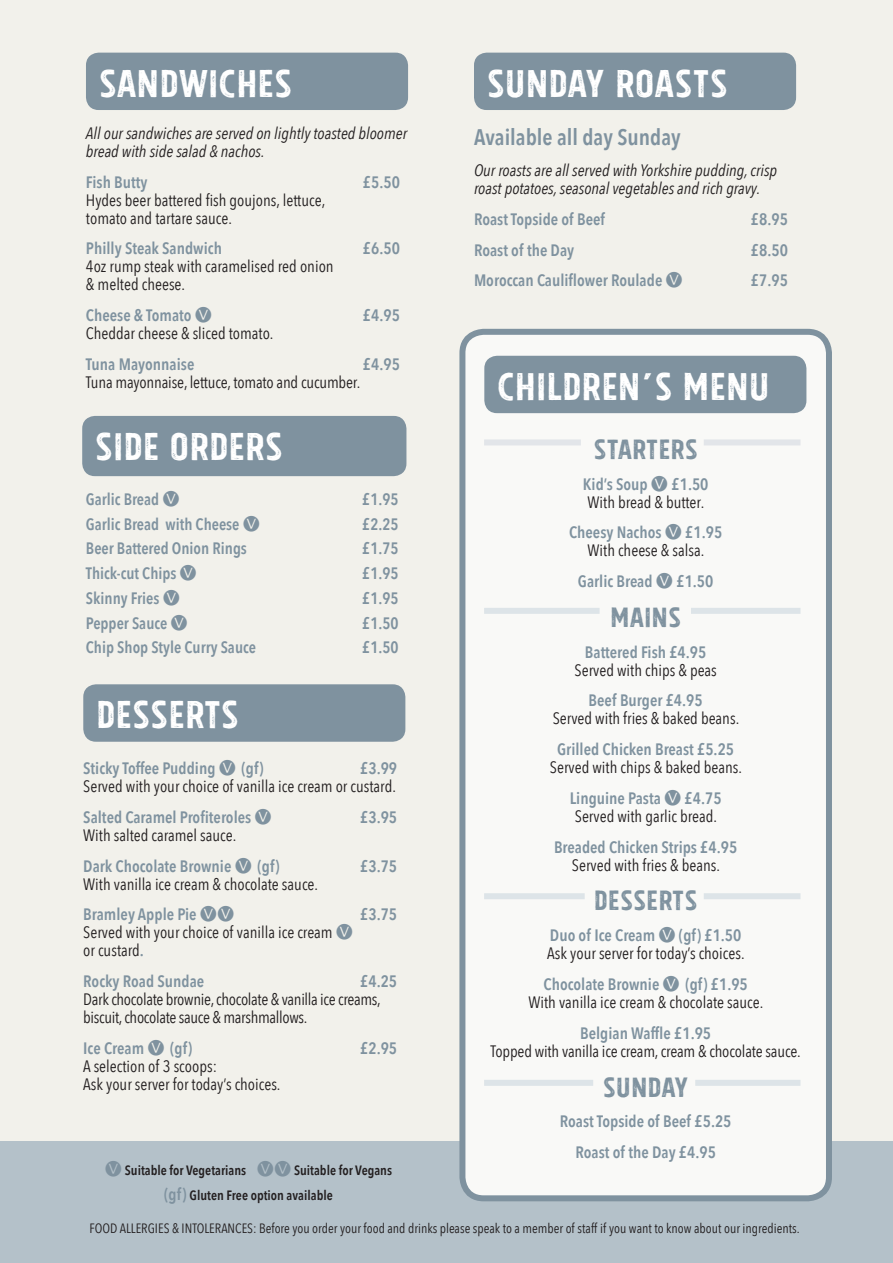
<style>
.page{position:relative;width:893px;height:1263px;background:#f2f1eb}
.page>*{position:absolute;margin:0;border:0;box-sizing:border-box;transform-origin:0 0}
.t1{font:48px "Tolyer X Vintage No 1";color:#fff}
.Paragraph_Style_1{font:34.5px "Tolyer X Vintage No 1";color:#7f929f}
.Paragraph_Style_1-2{font:600 22.5px "Avenir Next Condensed";color:#7f929f}
.Paragraph_Style_1-3{font:16.5px/18px "Avenir Next Condensed";color:#231f20}
.Paragraph_Style_1-4{font:600 16.5px/18px "Avenir Next Condensed";color:#7f929f;text-align:center}
.Paragraph_Style_1-5{font:italic 16.5px/18px "Avenir Next Condensed";color:#231f20}
.Paragraph_Style_1-6{font:16.5px/18px "Avenir Next Condensed";letter-spacing:-.02em;color:#231f20}
.Paragraph_Style_1-7{font:13.5px "Avenir Next Condensed";color:#231f20}
.Paragraph_Style_1-8{font:600 13.5px/25.5px "Avenir Next Condensed";color:#231f20}
.s1{font-weight:600;color:#7f929f}
.s2{font-size:16.5px;color:#7f929f}
.s3{font-weight:400;color:#231f20}
</style>
<div class="page">
<div style="left:0;top:1142px;width:893px;height:121px;background:#b4c1c9"></div>
<div style="left:462px;top:332px;width:367px;height:866px;background:#f9f9f7;border-radius:21px"></div>
<div style="left:459px;top:329px;width:373px;height:872px;border:6px solid #7f929f;border-radius:21px"></div>
<div style="left:474px;top:53px;width:322px;height:57px;background:#7f929f;border-radius:13px"></div>
<div style="left:484px;top:356px;width:322px;height:57px;background:#7f929f;border-radius:13px"></div>
<div style="left:83px;top:684px;width:322px;height:58px;background:#7f929f;border-radius:13px"></div>
<div style="left:86px;top:53px;width:322px;height:57px;background:#7f929f;border-radius:13px"></div>
<div style="left:82px;top:416px;width:324px;height:60px;background:#7f929f;border-radius:13px"></div>
<div style="left:484px;top:439px;width:97px;height:6px;background:#e2e5e9"></div>
<div style="left:484px;top:608px;width:116px;height:6px;background:#dde4e8"></div>
<div style="left:484px;top:893px;width:101px;height:6px;background:#dde4e8"></div>
<div style="left:484px;top:1080px;width:109px;height:6px;background:#dde4e8"></div>
<div style="left:704px;top:439px;width:96px;height:6px;background:#e2e5e9"></div>
<div style="left:691px;top:608px;width:109px;height:6px;background:#dde4e8"></div>
<div style="left:704px;top:893px;width:96px;height:6px;background:#dde4e8"></div>
<div style="left:695px;top:1080px;width:105px;height:6px;background:#dde4e8"></div>
<p class="t1" style="left:99px;top:56px;width:195px">SANDWICHES</p>
<p class="Paragraph_Style_1-5" style="left:86px;top:124px;width:323px">All our sandwiches are served on lightly toasted bloomer bread with side salad &amp; nachos.</p>
<p class="Paragraph_Style_1-4" style="left:86px;top:172px;width:63px">Fish Butty</p>
<p class="Paragraph_Style_1-4" style="left:363px;top:172px;width:39px">£5.50</p>
<p class="Paragraph_Style_1-3" style="left:86px;top:190px;width:241px">Hydes beer battered fish goujons, lettuce, tomato and tartare sauce.</p>
<p class="Paragraph_Style_1-4" style="left:86px;top:239px;width:137px">Philly Steak Sandwich</p>
<p class="Paragraph_Style_1-4" style="left:363px;top:239px;width:39px">£6.50</p>
<p class="Paragraph_Style_1-3" style="left:86px;top:257px;width:249px">4oz rump steak with caramelised red onion &amp; melted cheese.</p>
<p class="Paragraph_Style_1-4" style="left:86px;top:306px;width:107px">Cheese &amp; Tomato</p>
<p class="Paragraph_Style_1-4" style="left:363px;top:306px;width:39px">£4.95</p>
<p class="Paragraph_Style_1-3" style="left:86px;top:324px;width:189px">Cheddar cheese &amp; sliced tomato.</p>
<p class="Paragraph_Style_1-4" style="left:86px;top:355px;width:110px">Tuna Mayonnaise</p>
<p class="Paragraph_Style_1-4" style="left:363px;top:355px;width:39px">£4.95</p>
<p class="Paragraph_Style_1-3" style="left:86px;top:372px;width:276px">Tuna mayonnaise, lettuce, tomato and cucumber.</p>
<p class="t1" style="left:95px;top:419px;width:190px">SIDE ORDERS</p>
<p class="Paragraph_Style_1-4" style="left:86px;top:490px;width:75px">Garlic Bread</p>
<p class="Paragraph_Style_1-4" style="left:362px;top:490px;width:38px">£1.95</p>
<p class="Paragraph_Style_1-4" style="left:86px;top:514px;width:155px">Garlic Bread with Cheese</p>
<p class="Paragraph_Style_1-4" style="left:362px;top:514px;width:38px">£2.25</p>
<p class="Paragraph_Style_1-4" style="left:86px;top:539px;width:163px">Beer Battered Onion Rings</p>
<p class="Paragraph_Style_1-4" style="left:362px;top:539px;width:38px">£1.75</p>
<p class="Paragraph_Style_1-4" style="left:86px;top:564px;width:92px">Thick-cut Chips</p>
<p class="Paragraph_Style_1-4" style="left:362px;top:564px;width:38px">£1.95</p>
<p class="Paragraph_Style_1-4" style="left:86px;top:589px;width:75px">Skinny Fries</p>
<p class="Paragraph_Style_1-4" style="left:362px;top:589px;width:38px">£1.95</p>
<p class="Paragraph_Style_1-4" style="left:86px;top:613px;width:83px">Pepper Sauce</p>
<p class="Paragraph_Style_1-4" style="left:362px;top:613px;width:38px">£1.50</p>
<p class="Paragraph_Style_1-4" style="left:86px;top:638px;width:172px">Chip Shop Style Curry Sauce</p>
<p class="Paragraph_Style_1-4" style="left:362px;top:638px;width:38px">£1.50</p>
<p class="t1" style="left:96px;top:687px;width:145px">DESSERTS</p>
<p class="Paragraph_Style_1-4" style="left:83px;top:759px;width:134px">Sticky Toffee Pudding</p>
<p class="Paragraph_Style_1-4" style="left:242px;top:759px;width:24px">(gf)</p>
<p class="Paragraph_Style_1-3" style="left:83px;top:758px;width:315px;text-align:right"><span class="s1">£3.99<br></span>Served with your choice of vanilla ice cream or custard.</p>
<p class="Paragraph_Style_1-4" style="left:83px;top:807px;width:170px">Salted Caramel Profiteroles</p>
<p class="Paragraph_Style_1-4" style="left:360px;top:807px;width:39px">£3.95</p>
<p class="Paragraph_Style_1-3" style="left:83px;top:825px;width:155px">With salted caramel sauce.</p>
<p class="Paragraph_Style_1-4" style="left:83px;top:856px;width:150px">Dark Chocolate Brownie</p>
<p class="Paragraph_Style_1-4" style="left:257px;top:856px;width:24px">(gf)</p>
<p class="Paragraph_Style_1-4" style="left:360px;top:856px;width:39px">£3.75</p>
<p class="Paragraph_Style_1-3" style="left:83px;top:874px;width:236px">With vanilla ice cream &amp; chocolate sauce.</p>
<p class="Paragraph_Style_1-4" style="left:83px;top:905px;width:115px">Bramley Apple Pie</p>
<p class="Paragraph_Style_1-4" style="left:360px;top:905px;width:39px">£3.75</p>
<p class="Paragraph_Style_1-3" style="left:83px;top:923px;width:251px">Served with your choice of vanilla ice cream or custard<span class="s1">.</span></p>
<p class="Paragraph_Style_1-4" style="left:83px;top:972px;width:123px">Rocky Road Sundae</p>
<p class="Paragraph_Style_1-6" style="left:83px;top:971px;width:315px;text-indent:277px"><span class="s1">£4.25<br></span>Dark chocolate brownie, chocolate &amp; vanilla ice creams, biscuit, chocolate sauce &amp; marshmallows.</p>
<p class="Paragraph_Style_1-4" style="left:83px;top:1039px;width:62px">Ice Cream</p>
<p class="Paragraph_Style_1-4" style="left:170px;top:1039px;width:24px">(gf)</p>
<p class="Paragraph_Style_1-4" style="left:360px;top:1039px;width:39px">£2.95</p>
<p class="Paragraph_Style_1-3" style="left:83px;top:1056px;width:199px">A selection of 3 scoops:<br>Ask your server for today’s choices.</p>
<p class="Paragraph_Style_1-8" style="left:125px;top:1157px;width:123px">Suitable for Vegetarians</p>
<p class="Paragraph_Style_1-8" style="left:164px;top:1157px;width:229px;text-indent:130px">Suitable for Vegans <span class="s2">(gf)</span> Gluten Free option available</p>
<p class="t1" style="left:487px;top:56px;width:243px">SUNDAY ROASTS</p>
<p class="Paragraph_Style_1-2" style="left:474px;top:118px;width:208px">Available all day Sunday</p>
<p class="Paragraph_Style_1-5" style="left:474px;top:161px;width:305px">Our roasts are all served with Yorkshire pudding, crisp roast potatoes, seasonal vegetables and rich gravy.</p>
<p class="Paragraph_Style_1-4" style="left:474px;top:210px;width:133px">Roast Topside of Beef</p>
<p class="Paragraph_Style_1-4" style="left:751px;top:210px;width:39px">£8.95</p>
<p class="Paragraph_Style_1-4" style="left:474px;top:240px;width:102px">Roast of the Day</p>
<p class="Paragraph_Style_1-4" style="left:751px;top:240px;width:39px">£8.50</p>
<p class="Paragraph_Style_1-4" style="left:474px;top:271px;width:190px">Moroccan Cauliflower Roulade</p>
<p class="Paragraph_Style_1-4" style="left:751px;top:271px;width:39px">£7.95</p>
<p class="t1" style="left:497px;top:359px;width:274px">CHILDREN’S MENU</p>
<p class="Paragraph_Style_1" style="left:593px;top:429px;width:106px">STARTERS</p>
<p class="Paragraph_Style_1-4" style="left:583px;top:474px;width:66px">Kid’s Soup</p>
<p class="Paragraph_Style_1-3" style="left:588px;top:474px;width:122px;text-align:right"><span class="s1">£1.50<br></span>With bread &amp; butter.</p>
<p class="Paragraph_Style_1-4" style="left:569px;top:523px;width:94px">Cheesy Nachos</p>
<p class="Paragraph_Style_1-3" style="left:588px;top:523px;width:136px;text-indent:98px"><span class="s1">£1.95<br></span>With cheese &amp; salsa.</p>
<p class="Paragraph_Style_1-4" style="left:578px;top:572px;width:76px">Garlic Bread</p>
<p class="Paragraph_Style_1-4" style="left:676px;top:572px;width:39px">£1.50</p>
<p class="Paragraph_Style_1" style="left:610px;top:597px;width:72px">MAINS</p>
<p class="Paragraph_Style_1-3" style="left:575px;top:642px;width:144px;text-align:center"><span class="s1">Battered Fish £4.95<br></span>Served with chips &amp; peas</p>
<p class="Paragraph_Style_1-3" style="left:553px;top:691px;width:188px;text-align:center"><span class="s1">Beef Burger £4.95<br></span>Served with fries &amp; baked beans.</p>
<p class="Paragraph_Style_1-3" style="left:550px;top:740px;width:194px;text-align:center"><span class="s1">Grilled Chicken Breast £5.25<br></span>Served with chips &amp; baked beans.</p>
<p class="Paragraph_Style_1-4" style="left:570px;top:789px;width:93px">Linguine Pasta</p>
<p class="Paragraph_Style_1-3" style="left:575px;top:788px;width:148px;text-align:right"><span class="s1">£4.75<br></span>Served with garlic bread.</p>
<p class="Paragraph_Style_1-4" style="left:554px;top:837px;width:185px">Breaded Chicken Strips £4.95<br><span class="s3">Served with fries &amp; beans.</span></p>
<p class="Paragraph_Style_1" style="left:594px;top:881px;width:105px">DESSERTS</p>
<p class="Paragraph_Style_1-4" style="left:550px;top:926px;width:107px">Duo of Ice Cream</p>
<p class="Paragraph_Style_1-3" style="left:547px;top:926px;width:199px;text-align:right"><span class="s1">(gf) £1.50<br></span>Ask your server for today’s choices.</p>
<p class="Paragraph_Style_1-4" style="left:543px;top:975px;width:117px">Chocolate Brownie</p>
<p class="Paragraph_Style_1-3" style="left:528px;top:974px;width:236px;text-indent:157px"><span class="s1">(gf) £1.95<br></span>With vanilla ice cream &amp; chocolate sauce.</p>
<p class="Paragraph_Style_1-3" style="left:491px;top:1023px;width:312px;text-align:center"><span class="s1">Belgian Waffle £1.95<br></span>Topped with vanilla ice cream, cream &amp; chocolate sauce.</p>
<p class="Paragraph_Style_1" style="left:603px;top:1067px;width:87px">SUNDAY</p>
<p class="Paragraph_Style_1-4" style="left:560px;top:1112px;width:173px">Roast Topside of Beef £5.25</p>
<p class="Paragraph_Style_1-4" style="left:575px;top:1143px;width:142px">Roast of the Day £4.95</p>
<p class="Paragraph_Style_1-7" style="left:89px;top:1217px;width:712px">FOOD ALLERGIES &amp; INTOLERANCES: Before you order your food and drinks please speak to a member of staff if you want to know about our ingredients.</p>
</div>
